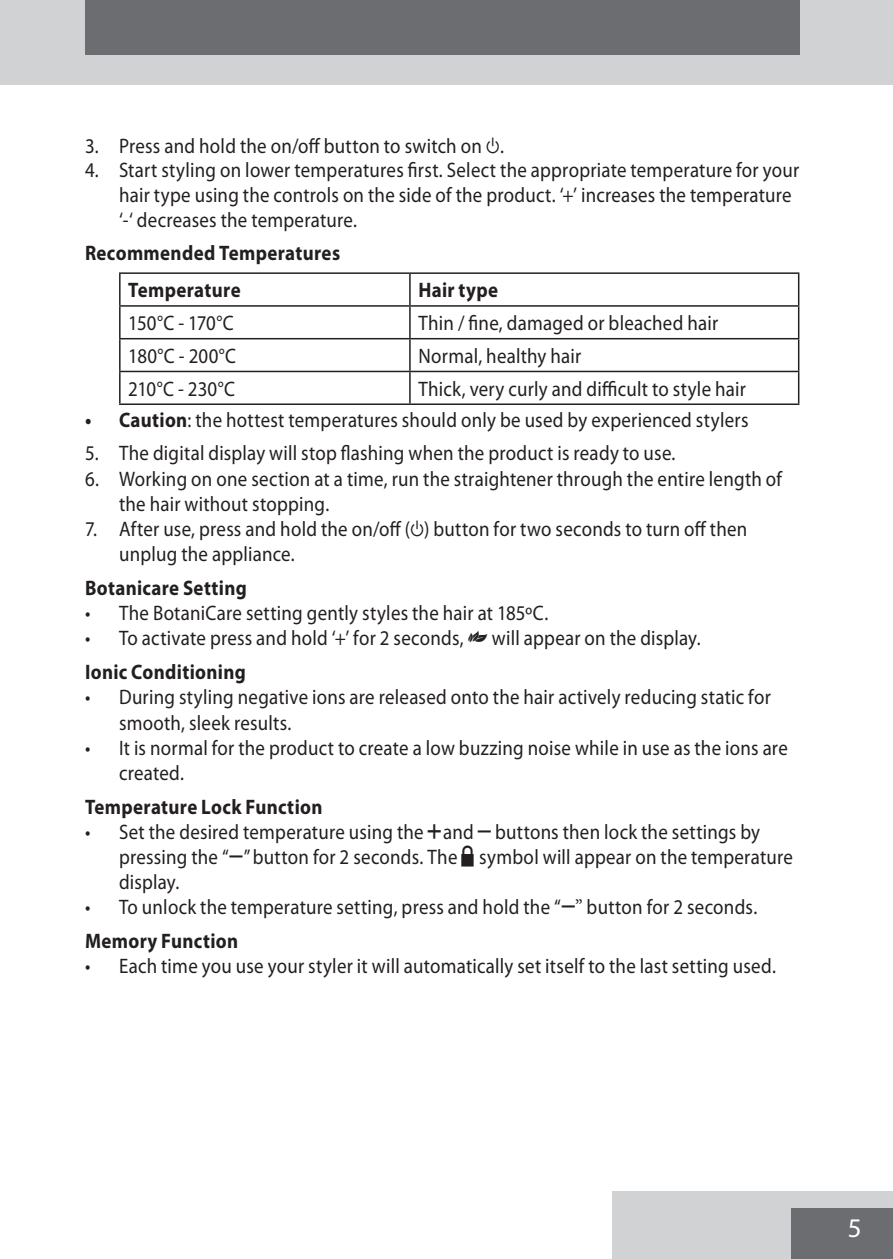
<style>
.page{position:relative;width:893px;height:1259px;background:#fff}
.page>*{position:absolute;margin:0;border:0;box-sizing:border-box;transform-origin:0 0}
.t1{font:27px "Myriad Pro";color:#fff}
.default{font:21px/25.2px "Myriad Pro";letter-spacing:.015em;color:#231f20;scale:.9 1}
.Subheading{font:700 21px "Myriad Pro";letter-spacing:.02em;color:#231f20;scale:.9 1}
.default-2{font:700 21px "Myriad Pro";letter-spacing:.02em;color:#231f20;scale:.9 1}
.s1{font-family:"Myriad Dribsn Drabs"}
.s2{font-weight:700}
.s3{font-family:"Myriad More"}
.s4{font-family:"Myriad Graphics"}
.s5{font-family:"Myriad Mine"}
.s6{font-family:"Minion Pro"}
</style>
<div class="page">
<div style="left:612px;top:1191px;width:281px;height:68px;background:#d1d2d4"></div>
<div style="left:791px;top:1208px;width:102px;height:51px;background:#6c6d70"></div>
<div style="left:0;top:0;width:893px;height:85px;background:#d1d2d4"></div>
<div style="left:85px;top:0;width:714px;height:55px;background:#6c6d70"></div>
<hr style="left:119px;top:272px;width:291px;height:2px;background:#231f20">
<hr style="left:119px;top:274px;width:2px;height:31px;background:#231f20">
<hr style="left:410px;top:272px;width:389px;height:2px;background:#231f20">
<hr style="left:409px;top:274px;width:2px;height:31px;background:#231f20">
<hr style="left:798px;top:274px;width:1px;height:31px;background:#231f20">
<hr style="left:119px;top:305px;width:291px;height:2px;background:#231f20">
<hr style="left:119px;top:307px;width:2px;height:31px;background:#231f20">
<hr style="left:410px;top:305px;width:389px;height:2px;background:#231f20">
<hr style="left:409px;top:307px;width:2px;height:31px;background:#231f20">
<hr style="left:798px;top:307px;width:1px;height:31px;background:#231f20">
<hr style="left:119px;top:338px;width:291px;height:1px;background:#231f20">
<hr style="left:119px;top:339px;width:2px;height:32px;background:#231f20">
<hr style="left:410px;top:338px;width:389px;height:1px;background:#231f20">
<hr style="left:409px;top:339px;width:2px;height:32px;background:#231f20">
<hr style="left:798px;top:339px;width:1px;height:32px;background:#231f20">
<hr style="left:119px;top:371px;width:291px;height:1px;background:#231f20">
<hr style="left:119px;top:372px;width:2px;height:31px;background:#231f20">
<hr style="left:410px;top:371px;width:389px;height:1px;background:#231f20">
<hr style="left:409px;top:372px;width:2px;height:31px;background:#231f20">
<hr style="left:798px;top:372px;width:1px;height:31px;background:#231f20">
<hr style="left:119px;top:403px;width:291px;height:2px;background:#231f20">
<hr style="left:410px;top:403px;width:389px;height:2px;background:#231f20">
<p class="default" style="left:85px;top:134px;width:467px">3. Press and hold the on/off button to switch on <span class="s1">C</span>.</p>
<p class="default" style="left:119px;top:158px;width:757px;text-indent:-34px">4. Start styling on lower temperatures first. Select the appropriate temperature for your hair type using the controls on the side of the product. ‘+’ increases the temperature ‘-‘ decreases the temperature.</p>
<p class="Subheading" style="left:85px;top:241px;width:285px">Recommended Temperatures</p>
<p class="default-2" style="left:128px;top:278px;width:126px">Temperature</p>
<p class="default-2" style="left:418px;top:278px;width:90px">Hair type</p>
<p class="default" style="left:128px;top:311px;width:119px">150°C - 170°C</p>
<p class="default" style="left:418px;top:311px;width:335px">Thin / fine, damaged or bleached hair</p>
<p class="default" style="left:128px;top:344px;width:121px">180°C - 200°C</p>
<p class="default" style="left:418px;top:344px;width:182px">Normal, healthy hair</p>
<p class="default" style="left:128px;top:376px;width:120px">210°C - 230°C</p>
<p class="default" style="left:418px;top:376px;width:365px">Thick, very curly and difficult to style hair</p>
<p class="default" style="left:85px;top:407px;width:739px"><span class="s2">• Caution</span>: the hottest temperatures should only be used by experienced stylers</p>
<p class="default" style="left:85px;top:441px;width:658px">5. The digital display will stop flashing when the product is ready to use.</p>
<p class="default" style="left:119px;top:466px;width:738px;text-indent:-34px">6. Working on one section at a time, run the straightener through the entire length of the hair without stopping.</p>
<p class="default" style="left:119px;top:517px;width:700px;text-indent:-34px">7. After use, press and hold the on/off (<span class="s1">C</span>) button for two seconds to turn off then unplug the appliance.</p>
<p class="Subheading" style="left:85px;top:576px;width:181px">Botanicare Setting</p>
<p class="default" style="left:85px;top:601px;width:516px">• The BotaniCare setting gently styles the hair at 185ºC.</p>
<p class="default" style="left:85px;top:626px;width:685px">• To activate press and hold ‘+’ for 2 seconds, <span class="s3">L</span> will appear on the display.</p>
<p class="Subheading" style="left:85px;top:660px;width:180px">Ionic Conditioning</p>
<p class="default" style="left:119px;top:685px;width:726px;text-indent:-34px">• During styling negative ions are released onto the hair actively reducing static for smooth, sleek results.</p>
<p class="default" style="left:119px;top:735px;width:744px;text-indent:-34px">• It is normal for the product to create a low buzzing noise while in use as the ions are created.</p>
<p class="Subheading" style="left:85px;top:795px;width:265px">Temperature Lock Function</p>
<p class="default" style="left:119px;top:819px;width:750px;text-indent:-34px">• Set the desired temperature using the <span class="s4">+</span> and <span class="s4">-</span> buttons then lock the settings by pressing the “<span class="s4">-</span>”button for 2 seconds. The <span class="s5">L</span>symbol will appear on the temperature display.</p>
<p class="default" style="left:85px;top:895px;width:748px">• To unlock the temperature setting, press and hold the “<span class="s4">-</span><span class="s6">”</span> button for 2 seconds.</p>
<p class="Subheading" style="left:85px;top:929px;width:172px">Memory Function</p>
<p class="default" style="left:85px;top:954px;width:769px">• Each time you use your styler it will automatically set itself to the last setting used.</p>
<p class="t1" style="left:848px;top:1213px;width:15px">5</p>
</div>
